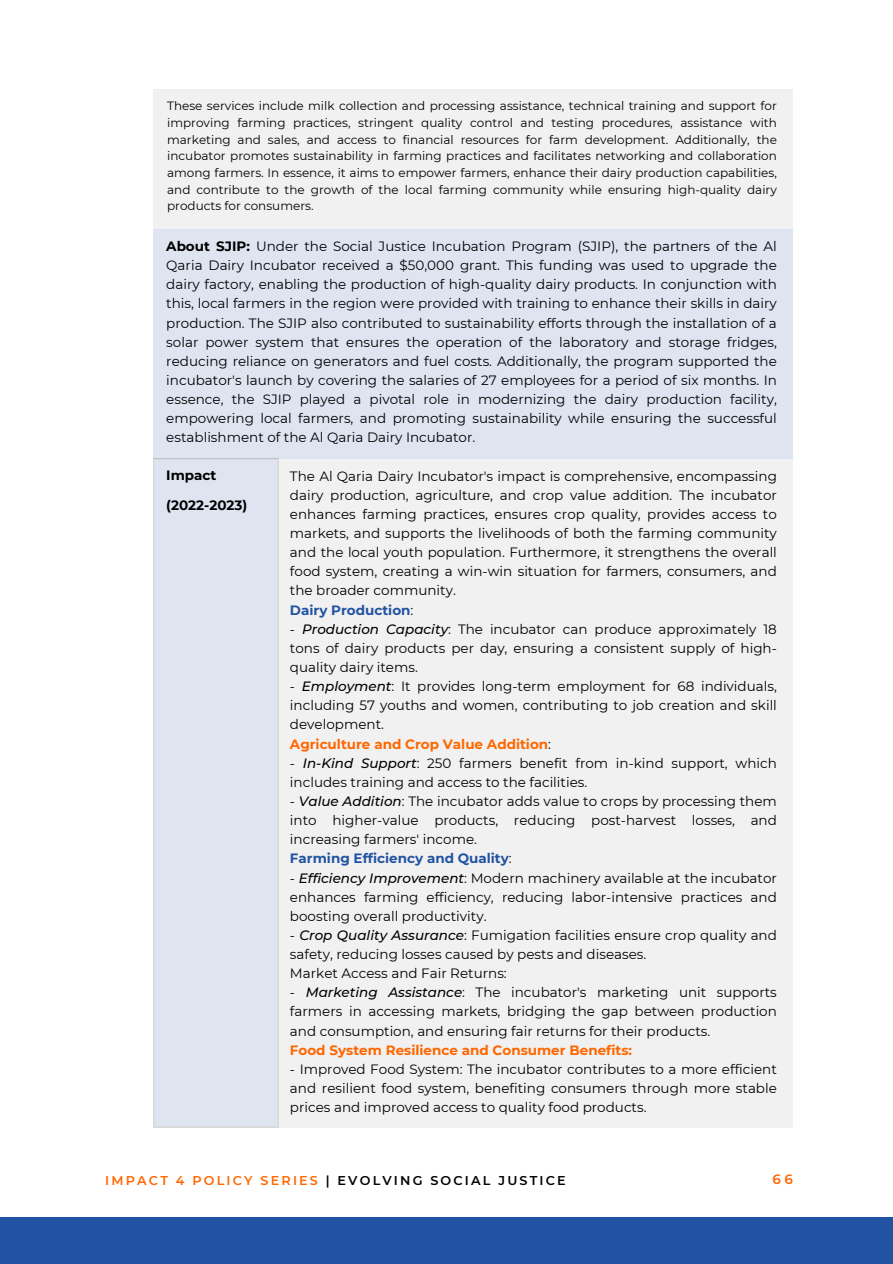
<style>
.page{position:relative;width:893px;height:1264px;background:#fff}
.page>*{position:absolute;margin:0;border:0;box-sizing:border-box;transform-origin:0 0}
.t1{font:13.5px/19.2px "Montserrat";color:#000;text-align:justify}
.t2{font:700 13.5px "Montserrat";color:#ff6700}
.t3{font:700 13.5px/29.2px "Montserrat";color:#000}
.t4{font:600 13.5px "Montserrat";color:#ff6700}
.t5{font:600 12.75px "Montserrat";letter-spacing:.17em;color:#000001}
.t6{font:12px/16.6px "Montserrat";color:#000;text-align:justify}
.s1{font-weight:700}
.s2{font-weight:700;color:#2253a2}
.s3{font-weight:500;font-style:italic}
.s4{font-weight:700;color:#ff6700}
.s5{color:#ff6700}
</style>
<div class="page">
<div style="left:0;top:1217px;width:892px;height:46px;background:#2253a2"></div>
<div style="left:153px;top:89px;width:639px;height:140px;background:#f1f1f1"></div>
<div style="left:153px;top:229px;width:639px;height:230px;background:#dee5f1"></div>
<div style="left:153px;top:459px;width:125px;height:668px;background:#dee5f1"></div>
<div style="left:278px;top:459px;width:514px;height:668px;background:#f1f1f1"></div>
<p class="t6" style="left:167px;top:98px;width:611px">These services include milk collection and processing assistance, technical training and support for improving farming practices, stringent quality control and testing procedures, assistance with marketing and sales, and access to financial resources for farm development. Additionally, the incubator promotes sustainability in farming practices and facilitates networking and collaboration among farmers. In essence, it aims to empower farmers, enhance their dairy production capabilities, and contribute to the growth of the local farming community while ensuring high-quality dairy products for consumers.</p>
<p class="t1" style="left:166px;top:236px;width:612px"><span class="s1">About SJIP:</span> Under the Social Justice Incubation Program (SJIP), the partners of the Al Qaria Dairy Incubator received a $50,000 grant. This funding was used to upgrade the dairy factory, enabling the production of high-quality dairy products. In conjunction with this, local farmers in the region were provided with training to enhance their skills in dairy production. The SJIP also contributed to sustainability efforts through the installation of a solar power system that ensures the operation of the laboratory and storage fridges, reducing reliance on generators and fuel costs. Additionally, the program supported the incubator's launch by covering the salaries of 27 employees for a period of six months. In essence, the SJIP played a pivotal role in modernizing the dairy production facility, empowering local farmers, and promoting sustainability while ensuring the successful establishment of the Al Qaria Dairy Incubator.</p>
<p class="t3" style="left:166px;top:461px;width:83px">Impact (2022-2023)</p>
<p class="t1" style="left:290px;top:466px;width:488px;text-align:left">The Al Qaria Dairy Incubator's impact is comprehensive, encompassing dairy production, agriculture, and crop value addition. The incubator enhances farming practices, ensures crop quality, provides access to markets, and supports the livelihoods of both the farming community and the local youth population. Furthermore, it strengthens the overall food system, creating a win-win situation for farmers, consumers, and the broader community.<br><span class="s2">Dairy Production</span>:</p>
<p class="t1" style="left:290px;top:619px;width:488px">- <span class="s3">Production Capacity</span>: The incubator can produce approximately 18 tons of dairy products per day, ensuring a consistent supply of high&shy;quality dairy items.</p>
<p class="t1" style="left:290px;top:676px;width:488px;text-align:left">- <span class="s3">Employment</span>: It provides long-term employment for 68 individuals, including 57 youths and women, contributing to job creation and skill development.<br><span class="s4">Agriculture and Crop Value Addition</span>:</p>
<p class="t1" style="left:290px;top:753px;width:488px">- <span class="s3">In-Kind Support</span>: 250 farmers benefit from in-kind support, which includes training and access to the facilities.</p>
<p class="t1" style="left:290px;top:791px;width:488px;text-align:left">- <span class="s3">Value Addition</span>: The incubator adds value to crops by processing them into higher-value products, reducing post-harvest losses, and increasing farmers' income.<br><span class="s2">Farming Efficiency and Quality</span>:</p>
<p class="t1" style="left:290px;top:868px;width:488px">- <span class="s3">Efficiency Improvement</span>: Modern machinery available at the incubator enhances farming efficiency, reducing labor-intensive practices and boosting overall productivity.</p>
<p class="t1" style="left:290px;top:925px;width:488px;text-align:left">- <span class="s3">Crop Quality Assurance</span>: Fumigation facilities ensure crop quality and safety, reducing losses caused by pests and diseases.<br>Market Access and Fair Returns:</p>
<p class="t1" style="left:290px;top:982px;width:488px">- <span class="s3">Marketing Assistance</span>: The incubator's marketing unit supports farmers in accessing markets, bridging the gap between production and consumption, and ensuring fair returns for their products.</p>
<p class="t2" style="left:290px;top:1041px;width:343px">Food System Resilience and Consumer Benefits:</p>
<p class="t1" style="left:290px;top:1059px;width:488px">- Improved Food System: The incubator contributes to a more efficient and resilient food system, benefiting consumers through more stable prices and improved access to quality food products.</p>
<p class="t5" style="left:105px;top:1172px;width:462px"><span class="s5">IMPACT 4 POLICY SERIES</span> | EVOLVING SOCIAL JUSTICE</p>
<p class="t4" style="left:772px;top:1171px;width:22px">66</p>
</div>
